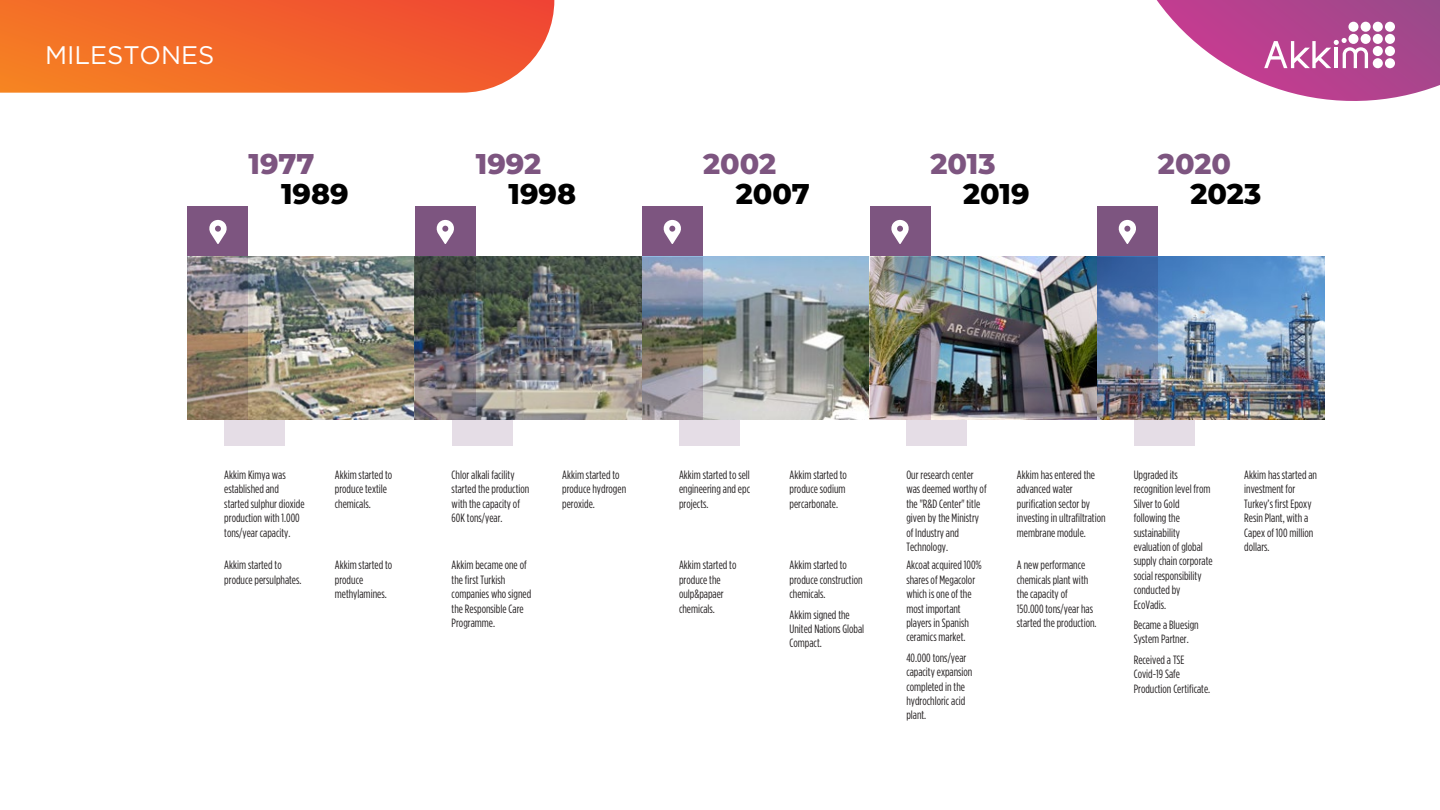
<style>
.page{position:relative;width:1440px;height:810px;background:#fff}
.page>*{position:absolute;margin:0;border:0;box-sizing:border-box;transform-origin:0 0}
.t1{font:800 28.58px "Montserrat";color:#7d5580}
.t2{font:800 28.58px "Montserrat";color:#000}
.t3{font:25.42px "Gotham";color:#fff}
.t4{font:12px/14.4px "Gotham Cond";color:#231f20}
</style>
<div class="page">
<div style="left:224px;top:419px;width:61px;height:27px;background:#e5dde6"></div>
<div style="left:452px;top:419px;width:61px;height:27px;background:#e5dde6"></div>
<div style="left:679px;top:419px;width:61px;height:27px;background:#e5dde6"></div>
<div style="left:906px;top:419px;width:61px;height:27px;background:#e5dde6"></div>
<div style="left:1134px;top:419px;width:61px;height:27px;background:#e5dde6"></div>
<div style="left:188px;top:206px;width:60px;height:51px;background:#7d5580"></div>
<div style="left:415px;top:206px;width:61px;height:51px;background:#7d5580"></div>
<div style="left:642px;top:206px;width:61px;height:51px;background:#7d5580"></div>
<div style="left:870px;top:206px;width:61px;height:51px;background:#7d5580"></div>
<div style="left:1097px;top:206px;width:61px;height:51px;background:#7d5580"></div>
<img style="left:248px;top:257px;width:1076px;height:162px">
<svg style="left:663px;top:220px;width:18px;height:24px"></svg>
<svg style="left:891px;top:220px;width:18px;height:24px"></svg>
<svg style="left:1118px;top:220px;width:18px;height:24px"></svg>
<svg style="left:209px;top:220px;width:18px;height:24px"></svg>
<svg style="left:436px;top:220px;width:18px;height:24px"></svg>
<svg style="left:188px;top:257px;width:60px;height:162px"></svg>
<svg style="left:415px;top:257px;width:61px;height:162px"></svg>
<svg style="left:642px;top:257px;width:61px;height:162px"></svg>
<img style="left:870px;top:257px;width:61px;height:162px">
<img style="left:1097px;top:257px;width:61px;height:162px">
<svg style="left:1157px;top:0;width:283px;height:101px"></svg>
<svg style="left:0;top:0;width:554px;height:93px"></svg>
<h2 class="t3" style="left:45px;top:38px;width:171px">MILESTONES</h2>
<h1 class="t1" style="left:248px;top:143px;width:68px">1977</h1>
<h1 class="t2" style="left:281px;top:172px;width:69px">1989</h1>
<h1 class="t1" style="left:476px;top:143px;width:67px">1992</h1>
<h1 class="t2" style="left:508px;top:172px;width:69px">1998</h1>
<h1 class="t1" style="left:703px;top:143px;width:75px">2002</h1>
<h1 class="t2" style="left:736px;top:172px;width:76px">2007</h1>
<h1 class="t1" style="left:931px;top:143px;width:67px">2013</h1>
<h1 class="t2" style="left:963px;top:172px;width:68px">2019</h1>
<h1 class="t1" style="left:1158px;top:143px;width:75px">2020</h1>
<h1 class="t2" style="left:1191px;top:172px;width:72px">2023</h1>
<p class="t4" style="left:224px;top:467px;width:82px">Akkim Kimya was established and started sulphur dioxide production with 1.000 tons/year capacity.</p>
<p class="t4" style="left:224px;top:558px;width:79px">Akkim started to produce persulphates.</p>
<p class="t4" style="left:335px;top:467px;width:59px">Akkim started to produce textile chemicals.</p>
<p class="t4" style="left:335px;top:558px;width:59px">Akkim started to produce methylamines.</p>
<p class="t4" style="left:452px;top:467px;width:79px">Chlor alkali facility started the production with the capacity of<br>60K tons/year.</p>
<p class="t4" style="left:452px;top:558px;width:81px">Akkim became one of the first Turkish companies who signed the Responsible Care<br>Programme.</p>
<p class="t4" style="left:562px;top:467px;width:65px">Akkim started to produce hydrogen peroxide.</p>
<p class="t4" style="left:679px;top:467px;width:73px;text-align:justify">Akkim started to sell engineering and epc projects.</p>
<p class="t4" style="left:679px;top:558px;width:59px">Akkim started to produce the oulp&amp;papaer chemicals.</p>
<p class="t4" style="left:790px;top:467px;width:59px;text-align:justify">Akkim started to produce sodium percarbonate.</p>
<p class="t4" style="left:790px;top:558px;width:75px">Akkim started to produce construction chemicals.</p>
<p class="t4" style="left:790px;top:607px;width:76px">Akkim signed the<br>United Nations Global<br>Compact.</p>
<p class="t4" style="left:906px;top:467px;width:82px">Our research center was deemed worthy of the "R&amp;D Center" title given by the Ministry of Industry and<br>Technology.</p>
<p class="t4" style="left:906px;top:558px;width:77px">Akcoat acquired 100% shares of Megacolor which is one of the most important players in Spanish ceramics market.</p>
<p class="t4" style="left:906px;top:650px;width:68px">40.000 tons/year capacity expansion completed in the hydrochloric acid plant.</p>
<p class="t4" style="left:1017px;top:467px;width:90px">Akkim has entered the advanced water purification sector by investing in ultrafiltration membrane module.</p>
<p class="t4" style="left:1017px;top:558px;width:81px">A new performance chemicals plant with the capacity of<br>150.000 tons/year has started the production.</p>
<p class="t4" style="left:1134px;top:467px;width:80px">Upgraded its recognition level from<br>Silver to Gold following the sustainability evaluation of global supply chain corporate social responsibility conducted by<br>EcoVadis.</p>
<p class="t4" style="left:1134px;top:617px;width:67px">Became a Bluesign<br>System Partner.</p>
<p class="t4" style="left:1134px;top:652px;width:78px">Received a TSE<br>Covid-19 Safe<br>Production Certificate.</p>
<p class="t4" style="left:1244px;top:467px;width:74px">Akkim has started an investment for<br>Turkey’s first Epoxy<br>Resin Plant, with a<br>Capex of 100 million dollars.</p>
</div>
